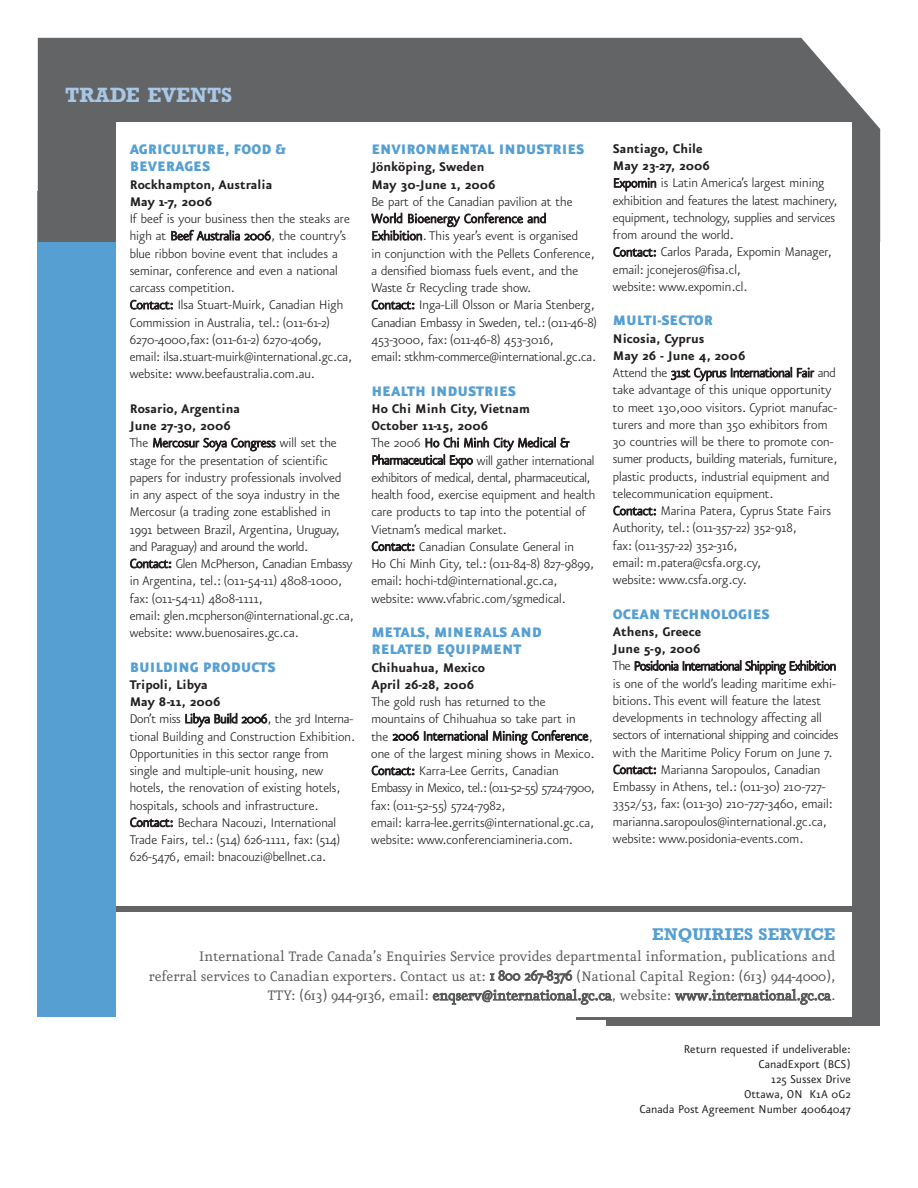
<style>
.page{position:relative;width:918px;height:1188px;background:#fff}
.page>*{position:absolute;margin:0;border:0;box-sizing:border-box;transform-origin:0 0}
.t1{font:700 21px "Rockwell";color:#a7c7e6}
.t2{font:700 17.25px "Rockwell";letter-spacing:.01em;color:#559fd3}
.t3{font:16.5px/19.6px "Eureka";letter-spacing:-.015em;color:#58595b;text-align:right}
.t4{font:900 16.5px/17.2px "Eureka Sans";color:#559fd3}
.t5{font:300 15px/17.2px "Eureka Sans";color:#231f20}
.t6{font:700 15px/17.2px "Eureka Sans";color:#231f20}
.t7{font:13.5px/15px "Eureka Sans";color:#231f20;text-align:right}
</style>
<div class="page">
<div style="left:38px;top:191px;width:842px;height:826px;background:#559fd3"></div>
<div style="left:38px;top:38px;width:842px;height:204px;background:#636466"></div>
<div style="left:606px;top:186px;width:274px;height:840px;background:#636466"></div>
<div style="left:116px;top:123px;width:736px;height:894px;background:#fff"></div>
<div style="left:116px;top:907px;width:736px;height:5px;background:#636466"></div>
<hr style="left:577px;top:1017px;width:45px;height:3px;background:#636466">
<h1 class="t1" style="left:65px;top:88px;width:169px">TRADE EVENTS</h1>
<p class="t4" style="left:130px;top:142px;width:158px">AGRICULTURE, FOOD &amp;<br>BEVERAGES</p>
<p class="t6" style="left:130px;top:177px;width:144px">Rockhampton, Australia<br>May 1-7, 2006</p>
<p class="t5" style="left:130px;top:211px;width:224px">If beef is your business then the steaks are high at Beef Australia 2006, the country’s blue ribbon bovine event that includes a seminar, conference and even a national carcass competition.<br>Contact: Ilsa Stuart-Muirk, Canadian High Commission in Australia, tel.: (011-61-2)<br>6270-4000,fax: (011-61-2) 6270-4069, email: ilsa.stuart-muirk@international.gc.ca, website: www.beefaustralia.com.au.</p>
<p class="t6" style="left:130px;top:401px;width:112px">Rosario, Argentina<br>June 27-30, 2006</p>
<p class="t5" style="left:130px;top:435px;width:226px">The Mercosur Soya Congress will set the stage for the presentation of scientific papers for industry professionals involved in any aspect of the soya industry in the Mercosur (a trading zone established in 1991 between Brazil, Argentina, Uruguay, and Paraguay) and around the world.<br>Contact: Glen McPherson, Canadian Embassy in Argentina, tel.: (011-54-11) 4808-1000, fax: (011-54-11) 4808-1111,<br>email: glen.mcpherson@international.gc.ca, website: www.buenosaires.gc.ca.</p>
<p class="t4" style="left:130px;top:660px;width:147px">BUILDING PRODUCTS</p>
<p class="t6" style="left:130px;top:677px;width:92px">Tripoli, Libya<br>May 8-11, 2006</p>
<p class="t5" style="left:130px;top:712px;width:227px">Don’t miss Libya Build 2006, the 3rd Interna&shy;tional Building and Construction Exhibition.<br>Opportunities in this sector range from single and multiple-unit housing, new hotels, the renovation of existing hotels, hospitals, schools and infrastructure.<br>Contact: Bechara Nacouzi, International Trade Fairs, tel.: (514) 626-1111, fax: (514)<br>626-5476, email: bnacouzi@bellnet.ca.</p>
<p class="t4" style="left:371px;top:142px;width:215px">ENVIRONMENTAL INDUSTRIES</p>
<p class="t6" style="left:371px;top:159px;width:126px">Jönköping, Sweden<br>May 30-June 1, 2006</p>
<p class="t5" style="left:371px;top:194px;width:227px">Be part of the Canadian pavilion at the World Bioenergy Conference and Exhibition. This year’s event is organised<br>in conjunction with the Pellets Conference, a densified biomass fuels event, and the Waste &amp; Recycling trade show.<br>Contact: Inga-Lill Olsson or Maria Stenberg, Canadian Embassy in Sweden, tel.: (011-46-8)<br>453-3000, fax: (011-46-8) 453-3016,<br>email: stkhm-commerce@international.gc.ca.</p>
<p class="t4" style="left:371px;top:384px;width:146px">HEALTH INDUSTRIES</p>
<p class="t6" style="left:371px;top:401px;width:160px">Ho Chi Minh City, Vietnam<br>October 11-15, 2006</p>
<p class="t5" style="left:371px;top:435px;width:225px">The 2006 Ho Chi Minh City Medical &amp; Pharmaceutical Expo will gather international exhibitors of medical, dental, pharmaceutical, health food, exercise equipment and health care products to tap into the potential of Vietnam’s medical market.<br>Contact: Canadian Consulate General in<br>Ho Chi Minh City, tel.: (011-84-8) 827-9899, email: hochi-td@international.gc.ca, website: www.vfabric.com/sgmedical.</p>
<p class="t4" style="left:371px;top:625px;width:172px">METALS, MINERALS AND<br>RELATED EQUIPMENT</p>
<p class="t6" style="left:371px;top:660px;width:115px">Chihuahua, Mexico<br>April 26-28, 2006</p>
<p class="t5" style="left:371px;top:694px;width:225px">The gold rush has returned to the mountains of Chihuahua so take part in the 2006 International Mining Conference, one of the largest mining shows in Mexico.<br>Contact: Karra-Lee Gerrits, Canadian Embassy in Mexico, tel.: (011-52-55) 5724-7900, fax: (011-52-55) 5724-7982,<br>email: karra-lee.gerrits@international.gc.ca, website: www.conferenciamineria.com.</p>
<p class="t6" style="left:613px;top:141px;width:98px">Santiago, Chile<br>May 23-27, 2006</p>
<p class="t5" style="left:613px;top:176px;width:226px">Expomin is Latin America’s largest mining exhibition and features the latest machinery, equipment, technology, supplies and services from around the world.<br>Contact: Carlos Parada, Expomin Manager, email: jconejeros@fisa.cl,<br>website: www.expomin.cl.</p>
<p class="t4" style="left:613px;top:313px;width:102px">MULTI-SECTOR</p>
<p class="t6" style="left:613px;top:331px;width:134px">Nicosia, Cyprus<br>May 26 - June 4, 2006</p>
<p class="t5" style="left:613px;top:365px;width:226px">Attend the 31st Cyprus International Fair and take advantage of this unique opportunity to meet 130,000 visitors. Cypriot manufac&shy;turers and more than 350 exhibitors from 30 countries will be there to promote con&shy;sumer products, building materials, furniture, plastic products, industrial equipment and telecommunication equipment.<br>Contact: Marina Patera, Cyprus State Fairs Authority, tel.: (011-357-22) 352-918,<br>fax: (011-357-22) 352-316,<br>email: m.patera@csfa.org.cy,<br>website: www.csfa.org.cy.</p>
<p class="t4" style="left:613px;top:607px;width:158px">OCEAN TECHNOLOGIES</p>
<p class="t6" style="left:613px;top:624px;width:90px">Athens, Greece<br>June 5-9, 2006</p>
<p class="t5" style="left:613px;top:659px;width:227px">The Posidonia International Shipping Exhibition is one of the world’s leading maritime exhi&shy;bitions. This event will feature the latest developments in technology affecting all sectors of international shipping and coincides with the Maritime Policy Forum on June 7.<br>Contact: Marianna Saropoulos, Canadian Embassy in Athens, tel.: (011-30) 210-727- 3352/53, fax: (011-30) 210-727-3460, email: marianna.saropoulos@international.gc.ca, website: www.posidonia-events.com.</p>
<p class="t2" style="left:652px;top:928px;width:185px">ENQUIRIES SERVICE</p>
<p class="t3" style="left:149px;top:948px;width:688px">International Trade Canada’s Enquiries Service provides departmental information, publications and referral services to Canadian exporters. Contact us at: 1 800 267-8376 (National Capital Region: (613) 944-4000),<br>TTY: (613) 944-9136, email: enqserv@international.gc.ca, website: www.international.gc.ca.</p>
<p class="t7" style="left:639px;top:1042px;width:213px">Return requested if undeliverable:<br>CanadExport (BCS)<br>125 Sussex Drive<br>Ottawa, ON K1A 0G2<br>Canada Post Agreement Number 40064047</p>
</div>
